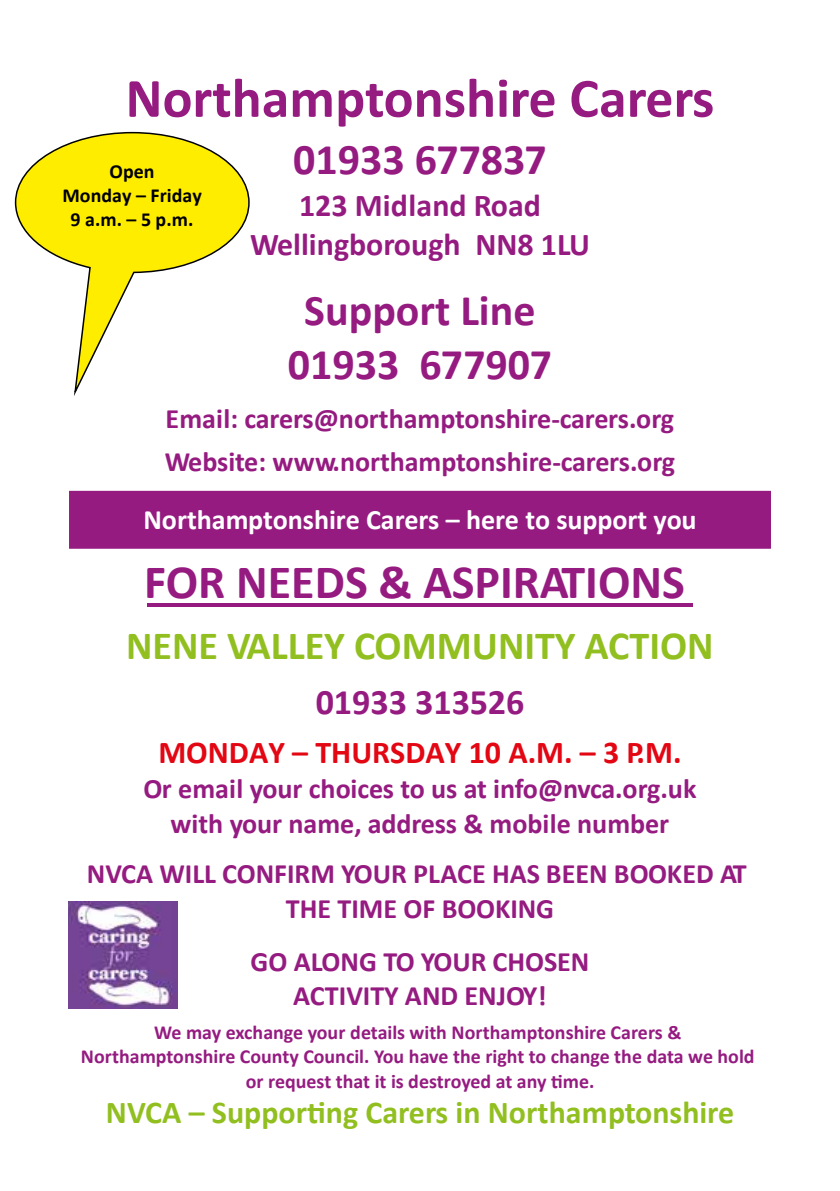
<style>
.page{position:relative;width:840px;height:1191px;background:#fff}
.page>*{position:absolute;margin:0;border:0;box-sizing:border-box;transform-origin:0 0}
.t1{font:700 56px "Calibri";color:#951b81}
.t2{font:700 48px "Calibri";color:#951b81}
.t3{font:700 44px/53.8px "Calibri";color:#951b81;text-align:center}
.t4{font:700 40px "Calibri";color:#92bf20}
.t5{font:700 36px "Calibri";color:#951b81}
.t6{font:700 32px "Calibri";color:#92bf20}
.t7{font:700 32px/39.2px "Calibri";color:#951b81;text-align:center}
.t8{font:700 32px "Calibri";color:#e30613}
.t9{font:700 28px/34.4px "Calibri";color:#951b81;text-align:center}
.t10{font:700 28px "Calibri";letter-spacing:-.005em;color:#fff}
.t11{font:700 20px/24.4px "Calibri";color:#951b81;text-align:center}
.t12{font:700 20px/24.4px "Calibri";letter-spacing:.005em;color:#000;text-align:center}
</style>
<div class="page">
<hr style="left:147px;top:604px;width:545px;height:3px;background:#951b81">
<div style="left:70px;top:491px;width:699px;height:57px;background:#951b81"></div>
<div style="left:69px;top:491px;width:701px;height:58px;border:2px solid #951b81"></div>
<svg style="left:14px;top:131px;width:236px;height:265px"></svg>
<img style="left:69px;top:901px;width:109px;height:107px">
<h1 class="t1" style="left:125px;top:63px;width:590px">Northamptonshire Carers</h1>
<h3 class="t3" style="left:293px;top:130px;width:255px">01933 677837</h3>
<p class="t7" style="left:250px;top:184px;width:341px">123 Midland Road<br>Wellingborough NN8 1LU</p>
<h3 class="t3" style="left:288px;top:282px;width:266px">Support Line<br>01933 677907</h3>
<p class="t9" style="left:165px;top:395px;width:511px;line-height:44px;text-align:left">Email: carers@northamptonshire-carers.org<br>Website: www.northamptonshire-carers.org</p>
<p class="t12" style="left:62px;top:158px;width:141px">Open<br>Monday – Friday<br>9 a.m. – 5 p.m.</p>
<p class="t10" style="left:143px;top:502px;width:554px">Northamptonshire Carers – here to support you</p>
<h2 class="t2" style="left:144px;top:552px;width:542px">FOR NEEDS &amp; ASPIRATIONS</h2>
<h3 class="t4" style="left:126px;top:621px;width:588px">NENE VALLEY COMMUNITY ACTION</h3>
<p class="t5" style="left:315px;top:679px;width:210px">01933 313526</p>
<p class="t8" style="left:158px;top:732px;width:524px">MONDAY – THURSDAY 10 A.M. – 3 P.M.</p>
<p class="t9" style="left:143px;top:770px;width:554px">Or email your choices to us at info@nvca.org.uk with your name, address &amp; mobile number</p>
<p class="t9" style="left:87px;top:855px;width:661px">NVCA WILL CONFIRM YOUR PLACE HAS BEEN BOOKED AT<br>THE TIME OF BOOKING</p>
<p class="t9" style="left:250px;top:943px;width:340px">GO ALONG TO YOUR CHOSEN<br>ACTIVITY AND ENJOY!</p>
<p class="t11" style="left:81px;top:1019px;width:674px">We may exchange your details with Northamptonshire Carers &amp;<br>Northamptonshire County Council. You have the right to change the data we hold or request that it is destroyed at any time.</p>
<p class="t6" style="left:106px;top:1093px;width:629px">NVCA – Supporting Carers in Northamptonshire</p>
</div>
